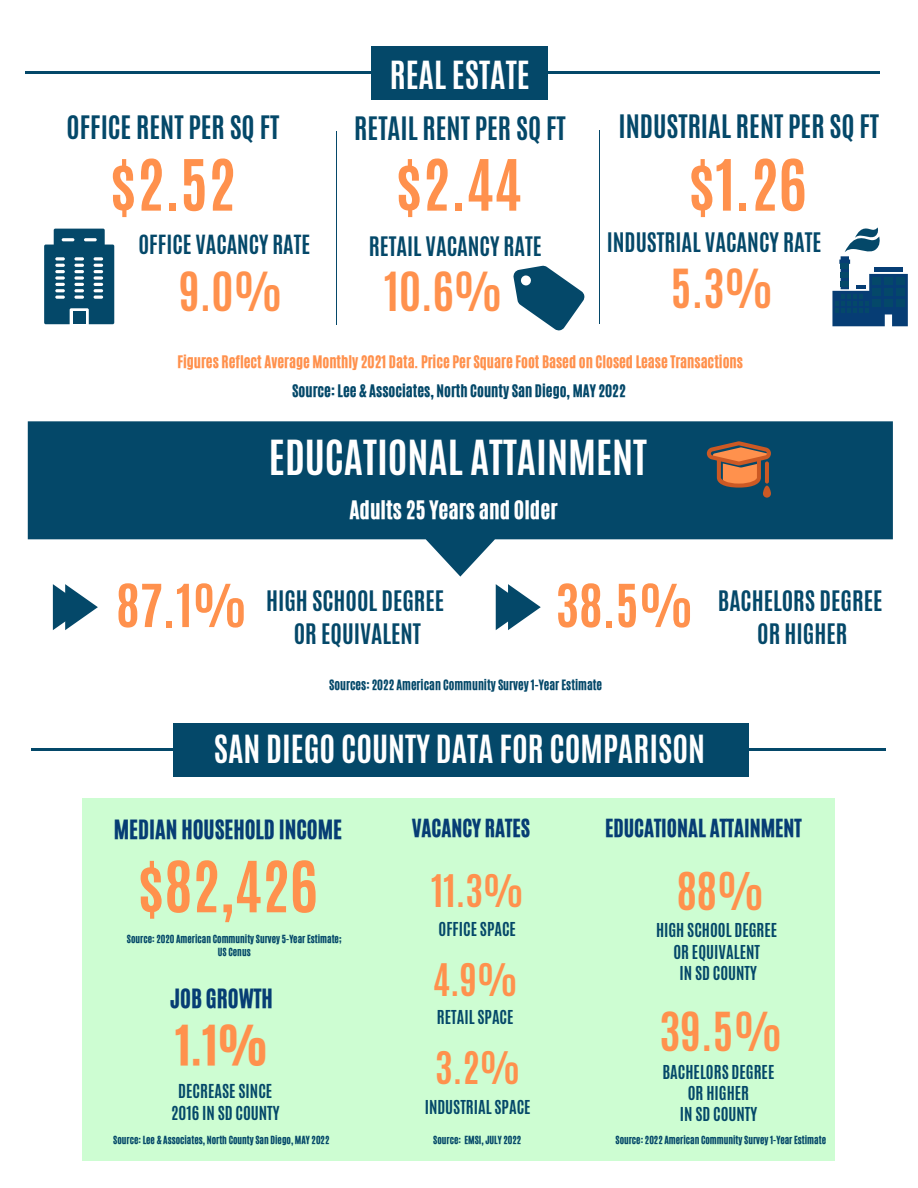
<style>
.page{position:relative;width:918px;height:1188px;background:#fff}
.page>*{position:absolute;margin:0;border:0;box-sizing:border-box;transform-origin:0 0}
.t1{font:700 60px "Antonio";color:#ff914d}
.t2{font:700 59.85px "Antonio";color:#ff914d}
.t3{font:46.2px "CA Generated";color:#ff914d}
.t4{font:700 45px "Antonio";color:#ff914d}
.t5{font:700 44.85px "Antonio";color:#ff914d}
.t6{font:700 43.5px "Antonio";color:#ff914d}
.t7{font:700 40.35px "Antonio";color:#fff}
.t8{font:700 37.5px "Antonio";color:#ff914d}
.t9{font:700 32.55px "Antonio";color:#fff}
.t10{font:700 32.4px "Antonio";color:#fff}
.t11{font:700 27px "Antonio";color:#044869}
.t12{font:700 23.55px/32.5px "Antonio";color:#044869}
.t13{font:700 22.5px "Antonio";color:#044869}
.t14{font:22.35px "CA Generated";color:#063d74}
.t15{font:700 22.05px "Antonio";color:#044869}
.t16{font:21.45px "CA Generated";color:#fff}
.t17{font:21px "CA Generated";color:#063d74}
.t18{font:700 16.05px/21.3px "Antonio";color:#044869;text-align:center}
.t19{font:14.55px "CA Generated";color:#ff914d}
.t20{font:14.55px "CA Generated";color:#044869}
.t21{font:12px "CA Generated";color:#044869}
.t22{font:9.45px/13px "CA Generated";color:#044869;text-align:center}
.s1{font-size:50.4px;color:#ff914d}
</style>
<div class="page">
<hr style="left:26px;top:71px;width:854px;height:3px;background:#044869">
<div style="left:372px;top:46px;width:176px;height:54px;background:#044869"></div>
<svg style="left:44px;top:229px;width:70px;height:95px;background:#2e6782"></svg>
<div style="left:73px;top:311px;width:13px;height:13px;background:#044869"></div>
<svg style="left:513px;top:265px;width:72px;height:66px"></svg>
<svg style="left:832px;top:227px;width:76px;height:99px"></svg>
<hr style="left:336px;top:131px;width:1px;height:193px;background:#044869">
<hr style="left:599px;top:130px;width:1px;height:193px;background:#044869">
<svg style="left:28px;top:421px;width:865px;height:156px;fill:#044869"></svg>
<svg style="left:53px;top:584px;width:45px;height:46px"></svg>
<svg style="left:707px;top:441px;width:64px;height:47px;background:#94654a"></svg>
<hr style="left:765px;top:461px;width:4px;height:23px;background:#cc5924;border-radius:2px">
<div style="left:763px;top:486px;width:8px;height:12px;background:#cc5924;border-radius:4px"></div>
<svg style="left:496px;top:584px;width:45px;height:46px"></svg>
<div style="left:173px;top:723px;width:576px;height:54px;background:#044869"></div>
<hr style="left:31px;top:749px;width:855px;height:2px;background:#044869">
<div style="left:82px;top:798px;width:753px;height:362px;background:#cdfdd2"></div>
<h3 class="t11" style="left:67px;top:108px;width:214px">OFFICE RENT PER SQ FT</h3>
<h1 class="t1" style="left:110px;top:142px;width:127px">$2.52</h1>
<h3 class="t15" style="left:139px;top:229px;width:173px">OFFICE VACANCY RATE</h3>
<h3 class="t10" style="left:390px;top:52px;width:141px">REAL ESTATE</h3>
<h3 class="t9" style="left:368px;top:68px;width:142px">REAL ESTATE</h3>
<h3 class="t11" style="left:354px;top:109px;width:213px">RETAIL RENT PER SQ FT</h3>
<h1 class="t1" style="left:396px;top:142px;width:127px">$2.44</h1>
<h3 class="t13" style="left:369px;top:230px;width:175px">RETAIL VACANCY RATE</h3>
<h3 class="t11" style="left:619px;top:107px;width:262px">INDUSTRIAL RENT PER SQ FT</h3>
<h1 class="t1" style="left:689px;top:142px;width:119px">$1.26</h1>
<h3 class="t13" style="left:607px;top:226px;width:216px">INDUSTRIAL VACANCY RATE</h3>
<h3 class="t4" style="left:179px;top:260px;width:105px">9.0%</h3>
<h3 class="t4" style="left:384px;top:260px;width:120px">10.6%</h3>
<h3 class="t4" style="left:671px;top:257px;width:104px">5.3%</h3>
<h3 class="t19" style="left:177px;top:352px;width:567px">Figures Reflect Average Monthly 2021 Data. Price Per Square Foot Based on Closed Lease Transactions</h3>
<h3 class="t20" style="left:292px;top:380px;width:335px">Source: Lee &amp; Associates, North County San Diego, MAY 2022</h3>
<h3 class="t7" style="left:269px;top:429px;width:380px">EDUCATIONAL ATTAINMENT</h3>
<h3 class="t16" style="left:349px;top:494px;width:210px">Adults 25 Years and Older</h3>
<h3 class="t12" style="left:294px;top:585px;width:152px;text-indent:-177px"><span class="s1">87.1%</span> HIGH SCHOOL DEGREE<br>OR EQUIVALENT</h3>
<h3 class="t12" style="left:757px;top:585px;width:127px;text-indent:-202px"><span class="s1">38.5%</span> BACHELORS DEGREE<br>OR HIGHER</h3>
<p class="t21" style="left:329px;top:676px;width:274px">Sources: 2022 American Community Survey 1-Year Estimate</p>
<h3 class="t10" style="left:214px;top:726px;width:493px">SAN DIEGO COUNTY DATA FOR COMPARISON</h3>
<h3 class="t14" style="left:114px;top:813px;width:230px">MEDIAN HOUSEHOLD INCOME</h3>
<h3 class="t17" style="left:412px;top:813px;width:120px">VACANCY RATES</h3>
<h3 class="t17" style="left:605px;top:813px;width:198px">EDUCATIONAL ATTAINMENT</h3>
<h2 class="t2" style="left:138px;top:844px;width:181px">$82,426</h2>
<p class="t22" style="left:127px;top:932px;width:216px">Source: 2020 American Community Survey 5-Year Estimate;<br>US Cenus</p>
<h3 class="t14" style="left:170px;top:982px;width:104px">JOB GROWTH</h3>
<h3 class="t3" style="left:175px;top:1012px;width:94px">1.1%</h3>
<h3 class="t18" style="left:171px;top:1080px;width:110px;line-height:22.2px">DECREASE SINCE<br>2016 IN SD COUNTY</h3>
<h3 class="t8" style="left:431px;top:864px;width:94px">11.3%</h3>
<h3 class="t18" style="left:439px;top:919px;width:79px">OFFICE SPACE</h3>
<h3 class="t8" style="left:433px;top:953px;width:86px">4.9%</h3>
<h3 class="t18" style="left:437px;top:1007px;width:78px">RETAIL SPACE</h3>
<h3 class="t8" style="left:435px;top:1041px;width:87px">3.2%</h3>
<h3 class="t18" style="left:425px;top:1097px;width:107px">INDUSTRIAL SPACE</h3>
<h3 class="t6" style="left:677px;top:860px;width:89px">88%</h3>
<h3 class="t18" style="left:656px;top:920px;width:123px">HIGH SCHOOL DEGREE<br>OR EQUIVALENT<br>IN SD COUNTY</h3>
<h3 class="t5" style="left:659px;top:999px;width:124px">39.5%</h3>
<h3 class="t18" style="left:663px;top:1061px;width:113px">BACHELORS DEGREE<br>OR HIGHER<br>IN SD COUNTY</h3>
<p class="t22" style="left:113px;top:1134px;width:218px">Source: Lee &amp; Associates, North County San Diego, MAY 2022</p>
<p class="t22" style="left:433px;top:1134px;width:89px">Source: EMSI, JULY 2022</p>
<p class="t22" style="left:616px;top:1134px;width:212px">Source: 2022 American Community Survey 1-Year Estimate</p>
</div>
